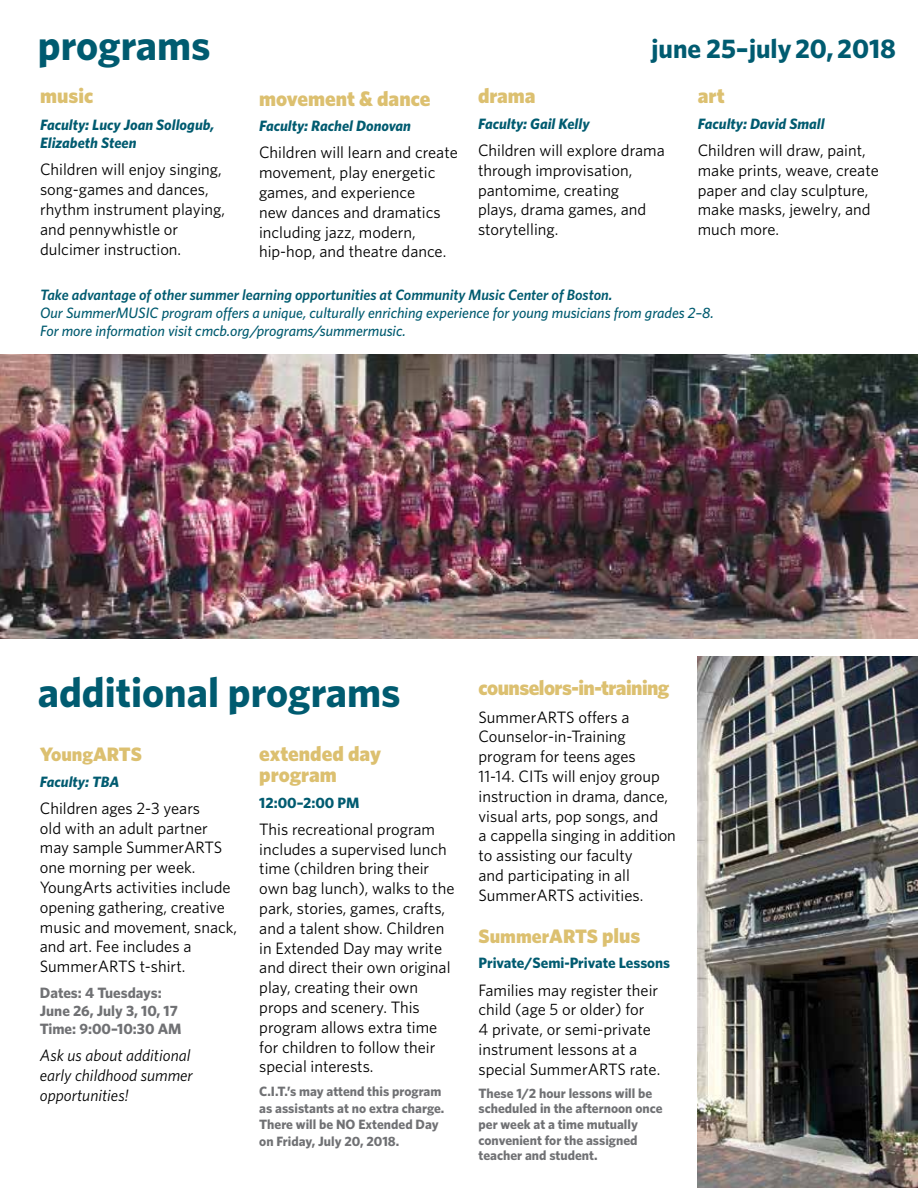
<style>
.page{position:relative;width:918px;height:1188px;background:#fff}
.page>*{position:absolute;margin:0;border:0;box-sizing:border-box;transform-origin:0 0}
.t1{font:700 42px "Whitney";color:#005b70}
.t2{font:700 27px "Whitney";color:#005b70}
.t3{font:900 21px/21px "Whitney";color:#dcc070}
.t4{font:900 21px "Whitney";letter-spacing:-.025em;color:#dcc070}
.t5{font:900 19.5px "Whitney";color:#dcc070}
.t6{font:16.5px/19.8px "Whitney";color:#000}
.t7{font:italic 16.5px/19.8px "Whitney";color:#000}
.t8{font:italic 500 15px/18px "Whitney";color:#005b70}
.t9{font:italic 700 15px/18px "Whitney";color:#005b70}
.t10{font:italic 600 15px "Whitney";color:#005b70}
.t11{font:700 15px/18px "Whitney";color:#707174}
.t12{font:700 15px "Whitney";color:#005b70}
.t13{font:700 13.5px/15.6px "Whitney";color:#707174}
.s1{font-size:21px}
</style>
<div class="page">
<img style="left:0;top:355px;width:918px;height:283px">
<img style="left:698px;top:657px;width:220px;height:531px">
<h1 class="t1" style="left:38px;top:18px;width:174px">programs</h1>
<h2 class="t2" style="left:651px;top:31px;width:246px">june 25–july 20, 2018</h2>
<p class="t3" style="left:40px;top:85px;width:55px">music</p>
<p class="t9" style="left:40px;top:116px;width:176px">Faculty: Lucy Joan Sollogub,<br>Elizabeth Steen</p>
<p class="t6" style="left:40px;top:159px;width:187px">Children will enjoy singing, song-games and dances, rhythm instrument playing, and pennywhistle or dulcimer instruction.</p>
<p class="t3" style="left:259px;top:87px;width:173px">movement &amp; dance</p>
<p class="t9" style="left:259px;top:117px;width:154px">Faculty: Rachel Donovan</p>
<p class="t6" style="left:259px;top:142px;width:200px">Children will learn and create movement, play energetic games, and experience<br>new dances and dramatics including jazz, modern, hip-hop, and theatre dance.</p>
<p class="t3" style="left:478px;top:85px;width:59px">drama</p>
<p class="t9" style="left:478px;top:114px;width:113px">Faculty: Gail Kelly</p>
<p class="t6" style="left:478px;top:140px;width:188px">Children will explore drama through improvisation, pantomime, creating<br>plays, drama games, and storytelling.</p>
<p class="t3" style="left:698px;top:85px;width:28px">art</p>
<p class="t9" style="left:698px;top:114px;width:128px">Faculty: David Small</p>
<p class="t6" style="left:698px;top:140px;width:183px">Children will draw, paint, make prints, weave, create paper and clay sculpture, make masks, jewelry, and much more.</p>
<p class="t10" style="left:40px;top:285px;width:574px">Take advantage of other summer learning opportunities at Community Music Center of Boston.</p>
<p class="t8" style="left:40px;top:303px;width:675px">Our SummerMUSIC program offers a unique, culturally enriching experience for young musicians from grades 2–8.<br>For more information visit cmcb.org/programs/summermusic.</p>
<h1 class="t1" style="left:38px;top:664px;width:364px">additional programs</h1>
<p class="t5" style="left:40px;top:741px;width:103px">YoungARTS</p>
<p class="t9" style="left:40px;top:772px;width:81px">Faculty: TBA</p>
<p class="t6" style="left:40px;top:798px;width:199px">Children ages 2-3 years<br>old with an adult partner may sample SummerARTS one morning per week.<br>YoungArts activities include opening gathering, creative music and movement, snack, and art. Fee includes a<br>SummerARTS t-shirt.</p>
<p class="t11" style="left:40px;top:983px;width:143px">Dates: 4 Tuesdays:<br>June 26, July 3, 10, 17<br>Time: 9:00–10:30 AM</p>
<p class="t7" style="left:40px;top:1045px;width:154px">Ask us about additional early childhood summer opportunities!</p>
<p class="t3" style="left:259px;top:743px;width:123px">extended day program</p>
<p class="t12" style="left:259px;top:792px;width:102px">12:00–2:00 PM</p>
<p class="t6" style="left:259px;top:819px;width:197px">This recreational program includes a supervised lunch time (children bring their own bag lunch), walks to the park, stories, games, crafts, and a talent show. Children in Extended Day may write and direct their own original play, creating their own props and scenery. This program allows extra time for children to follow their special interests.</p>
<p class="t13" style="left:259px;top:1083px;width:187px;line-height:16.5px">C.I.T.’s may attend this program as assistants at no extra charge.<br>There will be NO Extended Day on Friday, July 20, 2018.</p>
<p class="t4" style="left:479px;top:674px;width:192px">counselors-in-training</p>
<p class="t6" style="left:479px;top:706px;width:199px">SummerARTS offers a<br>Counselor-in-Training program for teens ages<br>11-14. CITs will enjoy group instruction in drama, dance, visual arts, pop songs, and<br>a cappella singing in addition to assisting our faculty<br>and participating in all<br>SummerARTS activities.</p>
<p class="t5" style="left:479px;top:923px;width:164px">SummerARTS <span class="s1">plus</span></p>
<p class="t12" style="left:479px;top:953px;width:193px">Private/Semi-Private Lessons</p>
<p class="t6" style="left:479px;top:979px;width:183px">Families may register their child (age 5 or older) for<br>4 private, or semi-private instrument lessons at a special SummerARTS rate.</p>
<p class="t13" style="left:479px;top:1085px;width:185px">These 1/2 hour lessons will be scheduled in the afternoon once per week at a time mutually convenient for the assigned teacher and student.</p>
</div>
